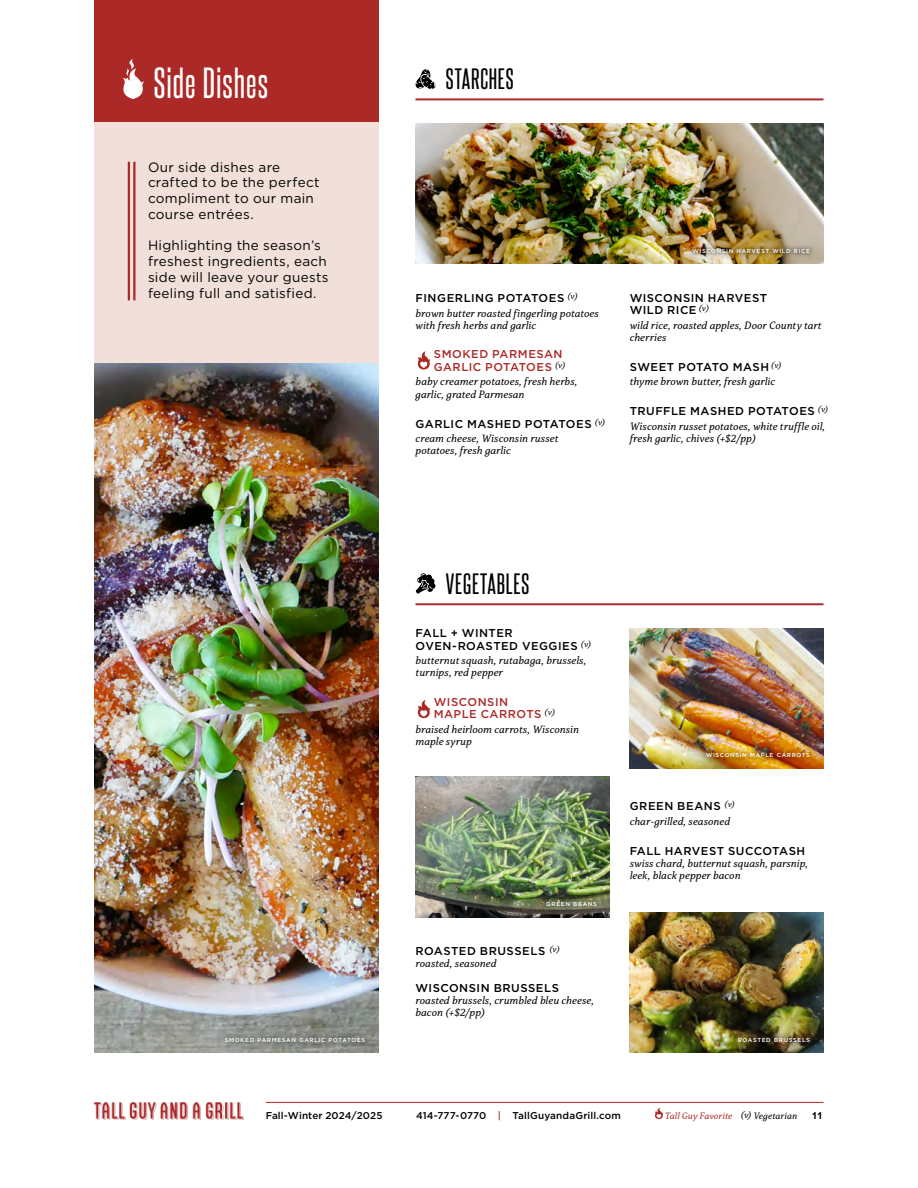
<style>
.page{position:relative;width:918px;height:1188px;background:#fff}
.page>*{position:absolute;margin:0;border:0;box-sizing:border-box;transform-origin:0 0}
.t1{font:37.5px "Steelfish Rg";letter-spacing:.025em;color:#fff}
.t2{font:25.35px "Steelfish Rg";letter-spacing:.035em;color:#000}
.t3{font:13.5px/15.8px "Gotham";letter-spacing:.02em;color:#000}
.t4{font:500 11.4px/12.3px "Gotham";letter-spacing:.045em;color:#000}
.t5{font:500 11.4px/12.3px "Gotham";letter-spacing:.045em;color:#ab2a28}
.t6{font:500 11.4px/12.3px "Gotham";letter-spacing:.04em;color:#ab2a28}
.t7{font:italic 11.25px/12px "Capitolina";letter-spacing:.005em;color:#000}
.t8{font:500 9.9px "Gotham";letter-spacing:.01em;color:#000}
.t9{font:600 9.9px "Novecentowide";color:#000}
.t10{font:italic 9.75px "Capitolina";letter-spacing:.005em;color:#ab2a28}
.t11{font:500 5.7px "Gotham";letter-spacing:.11em;color:#fff}
.s1{color:#ab2a28}
.s2{color:#000}
</style>
<div class="page">
<hr style="left:266px;top:1102px;width:558px;height:1px;background:#ab2a28">
<img style="left:94px;top:1102px;width:150px;height:18px">
<svg style="left:655px;top:1108px;width:8px;height:11px"></svg>
<img style="left:416px;top:777px;width:193px;height:140px">
<img style="left:630px;top:628px;width:194px;height:141px">
<div style="left:94px;top:0;width:285px;height:122px;background:#ab2a28"></div>
<img style="left:94px;top:363px;width:285px;height:690px">
<svg style="left:123px;top:59px;width:21px;height:40px"></svg>
<div style="left:94px;top:122px;width:285px;height:241px;background:#f0e0d9"></div>
<hr style="left:133px;top:162px;width:3px;height:138px;background:#ab2a28">
<hr style="left:128px;top:162px;width:2px;height:138px;background:#ab2a28">
<img style="left:630px;top:913px;width:194px;height:140px">
<img style="left:415px;top:124px;width:409px;height:140px">
<svg style="left:416px;top:573px;width:19px;height:21px"></svg>
<svg style="left:416px;top:69px;width:20px;height:20px"></svg>
<hr style="left:415px;top:98px;width:409px;height:2px;background:#ab2a28">
<hr style="left:415px;top:603px;width:409px;height:2px;background:#ab2a28">
<svg style="left:417px;top:351px;width:14px;height:19px"></svg>
<svg style="left:417px;top:700px;width:14px;height:18px"></svg>
<img style="left:688px;top:244px;width:126px;height:13px">
<div style="left:700px;top:746px;width:116px;height:18px;background:#000;opacity:.75"></div>
<div style="left:732px;top:1030px;width:84px;height:18px;background:#000;opacity:.75"></div>
<div style="left:218px;top:1030px;width:153px;height:18px;background:#000;opacity:.75"></div>
<h1 class="t1" style="left:154px;top:57px;width:116px">Side Dishes</h1>
<p class="t3" style="left:148px;top:159px;width:173px">Our side dishes are crafted to be the perfect compliment to our main course entrées.</p>
<p class="t3" style="left:148px;top:237px;width:182px">Highlighting the season’s freshest ingredients, each side will leave your guests feeling full and satisfied.</p>
<p class="t11" style="left:225px;top:1036px;width:142px">SMOKED PARMESAN GARLIC POTATOES</p>
<h2 class="t2" style="left:446px;top:61px;width:69px">STARCHES</h2>
<p class="t4" style="left:416px;top:292px;width:164px">FINGERLING POTATOES <sup>(v)</sup></p>
<p class="t7" style="left:416px;top:307px;width:185px">brown butter roasted fingerling potatoes with fresh herbs and garlic</p>
<p class="t5" style="left:434px;top:348px;width:133px">SMOKED PARMESAN<br>GARLIC POTATOES <sup>(v)</sup></p>
<p class="t7" style="left:416px;top:376px;width:164px">baby creamer potatoes, fresh herbs, garlic, grated Parmesan</p>
<p class="t4" style="left:416px;top:417px;width:191px">GARLIC MASHED POTATOES <sup>(v)</sup></p>
<p class="t7" style="left:416px;top:433px;width:144px">cream cheese, Wisconsin russet potatoes, fresh garlic</p>
<p class="t11" style="left:693px;top:247px;width:119px">WISCONSIN HARVEST WILD RICE</p>
<p class="t4" style="left:630px;top:292px;width:139px">WISCONSIN HARVEST<br>WILD RICE <sup>(v)</sup></p>
<p class="t7" style="left:630px;top:319px;width:193px">wild rice, roasted apples, Door County tart cherries</p>
<p class="t4" style="left:630px;top:360px;width:153px">SWEET POTATO MASH <sup>(v)</sup></p>
<p class="t7" style="left:630px;top:376px;width:147px">thyme brown butter, fresh garlic</p>
<p class="t4" style="left:630px;top:405px;width:200px">TRUFFLE MASHED POTATOES <sup>(v)</sup></p>
<p class="t7" style="left:630px;top:420px;width:197px">Wisconsin russet potatoes, white truffle oil, fresh garlic, chives (+$2/pp)</p>
<h2 class="t2" style="left:446px;top:565px;width:85px">VEGETABLES</h2>
<p class="t4" style="left:416px;top:627px;width:177px">FALL + WINTER<br>OVEN-ROASTED VEGGIES <sup>(v)</sup></p>
<p class="t7" style="left:416px;top:655px;width:172px">butternut squash, rutabaga, brussels, turnips, red pepper</p>
<p class="t6" style="left:434px;top:696px;width:123px">WISCONSIN<br>MAPLE CARROTS <sup>(v)</sup></p>
<p class="t7" style="left:416px;top:723px;width:165px">braised heirloom carrots, Wisconsin maple syrup</p>
<p class="t11" style="left:546px;top:900px;width:52px">GREEN BEANS</p>
<p class="t4" style="left:415px;top:945px;width:146px">ROASTED BRUSSELS <sup>(v)</sup></p>
<p class="t7" style="left:415px;top:958px;width:83px">roasted, seasoned</p>
<p class="t4" style="left:415px;top:981px;width:145px">WISCONSIN BRUSSELS</p>
<p class="t7" style="left:415px;top:994px;width:180px">roasted brussels, crumbled bleu cheese, bacon (+$2/pp)</p>
<p class="t11" style="left:706px;top:752px;width:105px">WISCONSIN MAPLE CARROTS</p>
<p class="t4" style="left:630px;top:800px;width:107px">GREEN BEANS <sup>(v)</sup></p>
<p class="t7" style="left:630px;top:815px;width:102px">char-grilled, seasoned</p>
<p class="t4" style="left:630px;top:845px;width:177px">FALL HARVEST SUCCOTASH</p>
<p class="t7" style="left:630px;top:857px;width:180px">swiss chard, butternut squash, parsnip, leek, black pepper bacon</p>
<p class="t11" style="left:738px;top:1036px;width:74px">ROASTED BRUSSELS</p>
<p class="t8" style="left:266px;top:1110px;width:118px">Fall-Winter 2024/2025</p>
<p class="t8" style="left:416px;top:1110px;width:206px">414-777-0770 <span class="s1">|</span> TallGuyandaGrill.com</p>
<p class="t10" style="left:665px;top:1110px;width:134px">Tall Guy Favorite <sup>(v)</sup> <span class="s2">Vegetarian</span></p>
<p class="t9" style="left:812px;top:1110px;width:11px">11</p>
</div>
